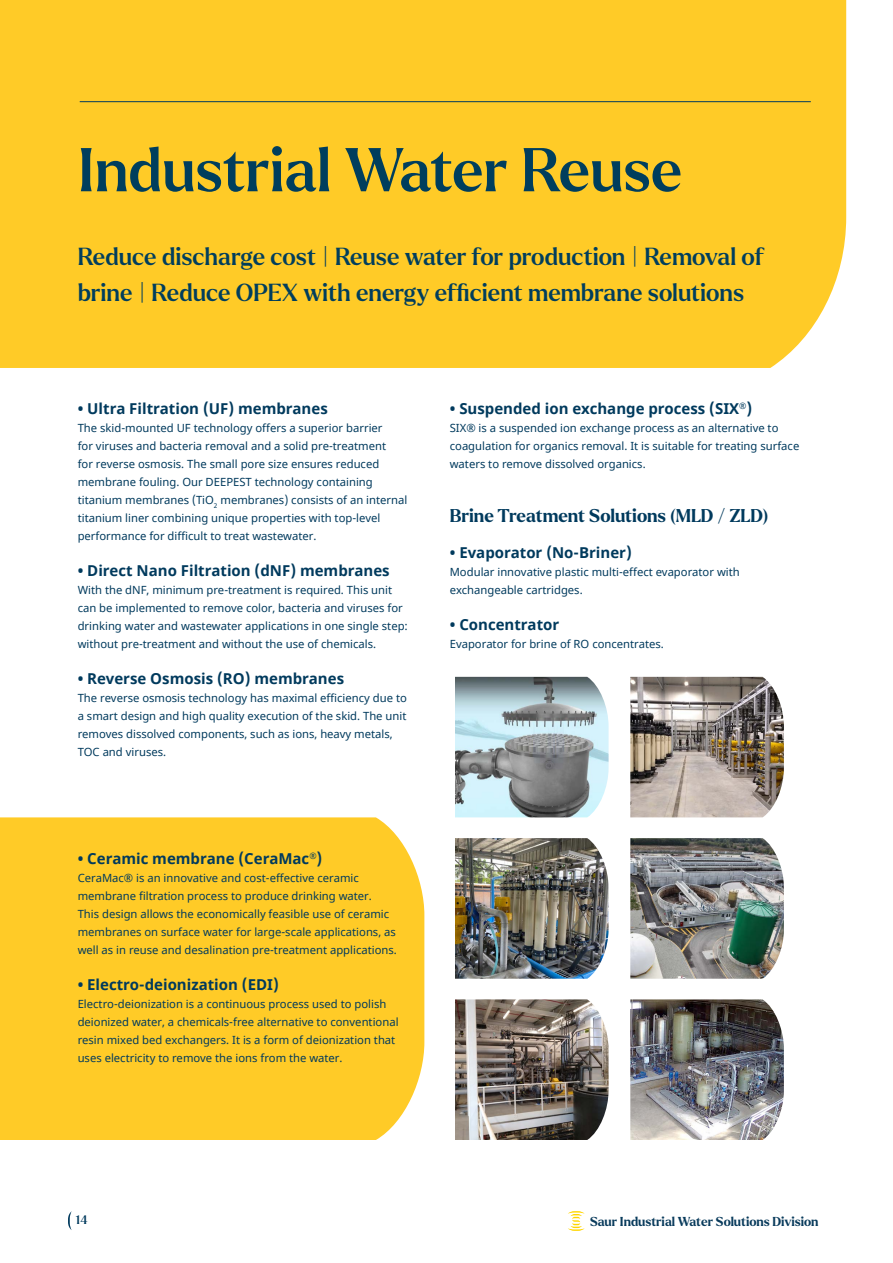
<style>
.page{position:relative;width:893px;height:1263px;background:#fff}
.page>*{position:absolute;margin:0;border:0;box-sizing:border-box;transform-origin:0 0}
.t1{font:500 60px "Larken";color:#003e5d}
.t2{font:500 24px/36px "Larken";color:#003e5d}
.t3{font:700 18px "Larken";color:#003a5d}
.t4{font:700 15px "Noto Sans";color:#003a5d}
.t5{font:700 12.6px "Larken";color:#093b5c}
.t6{font:500 12px "Larken";color:#003a5d}
.t7{font:11.25px/18px "Noto Sans";color:#003a5d}
</style>
<div class="page">
<div style="left:0;top:817px;width:424px;height:323px;background:#ffcb27"></div>
<div style="left:0;top:0;width:846px;height:368px;background:#ffcb27"></div>
<hr style="left:80px;top:101px;width:731px;height:1px;background:#003a5d">
<img style="left:455px;top:838px;width:154px;height:141px">
<img style="left:455px;top:677px;width:154px;height:140px">
<img style="left:630px;top:838px;width:154px;height:141px">
<img style="left:630px;top:677px;width:154px;height:140px">
<img style="left:455px;top:999px;width:154px;height:141px">
<img style="left:630px;top:999px;width:154px;height:141px">
<svg style="left:68px;top:1211px;width:4px;height:19px"></svg>
<svg style="left:568px;top:1211px;width:17px;height:20px"></svg>
<h1 class="t1" style="left:78px;top:130px;width:606px">Industrial Water Reuse</h1>
<h2 class="t2" style="left:78px;top:239px;width:688px">Reduce discharge cost | Reuse water for production | Removal of brine | Reduce OPEX with energy efficient membrane solutions</h2>
<h3 class="t4" style="left:78px;top:398px;width:252px">• Ultra Filtration (UF) membranes</h3>
<p class="t7" style="left:78px;top:419px;width:331px">The skid-mounted UF technology offers a superior barrier<br>for viruses and bacteria removal and a solid pre-treatment<br>for reverse osmosis. The small pore size ensures reduced membrane fouling. Our DEEPEST technology containing titanium membranes (TiO<sub>2</sub> membranes) consists of an internal titanium liner combining unique properties with top-level performance for difficult to treat wastewater.</p>
<h3 class="t4" style="left:78px;top:560px;width:314px">• Direct Nano Filtration (dNF) membranes</h3>
<p class="t7" style="left:78px;top:581px;width:332px">With the dNF, minimum pre-treatment is required. This unit can be implemented to remove color, bacteria and viruses for drinking water and wastewater applications in one single step: without pre-treatment and without the use of chemicals.</p>
<h3 class="t4" style="left:78px;top:668px;width:268px">• Reverse Osmosis (RO) membranes</h3>
<p class="t7" style="left:78px;top:689px;width:331px">The reverse osmosis technology has maximal efficiency due to a smart design and high quality execution of the skid. The unit removes dissolved components, such as ions, heavy metals, TOC and viruses.</p>
<h3 class="t4" style="left:78px;top:848px;width:246px">• Ceramic membrane (CeraMac<sup>®</sup>)</h3>
<p class="t7" style="left:78px;top:869px;width:321px">CeraMac® is an innovative and cost-effective ceramic membrane filtration process to produce drinking water.<br>This design allows the economically feasible use of ceramic membranes on surface water for large-scale applications, as well as in reuse and desalination pre-treatment applications.</p>
<h3 class="t4" style="left:78px;top:974px;width:203px">• Electro-deionization (EDI)</h3>
<p class="t7" style="left:78px;top:995px;width:322px">Electro-deionization is a continuous process used to polish deionized water, a chemicals-free alternative to conventional resin mixed bed exchangers. It is a form of deionization that uses electricity to remove the ions from the water.</p>
<h3 class="t4" style="left:450px;top:398px;width:304px">• Suspended ion exchange process (SIX<sup>®</sup>)</h3>
<p class="t7" style="left:450px;top:419px;width:351px">SIX® is a suspended ion exchange process as an alternative to coagulation for organics removal. It is suitable for treating surface waters to remove dissolved organics.</p>
<h3 class="t3" style="left:450px;top:504px;width:320px">Brine Treatment Solutions (MLD / ZLD)</h3>
<h3 class="t4" style="left:450px;top:542px;width:184px">• Evaporator (No-Briner)</h3>
<p class="t7" style="left:450px;top:563px;width:291px">Modular innovative plastic multi-effect evaporator with exchangeable cartridges.</p>
<h3 class="t4" style="left:450px;top:614px;width:111px">• Concentrator</h3>
<p class="t7" style="left:450px;top:635px;width:216px">Evaporator for brine of RO concentrates.</p>
<p class="t6" style="left:76px;top:1212px;width:13px">14</p>
<p class="t5" style="left:590px;top:1213px;width:230px">Saur Industrial Water Solutions Division</p>
</div>
